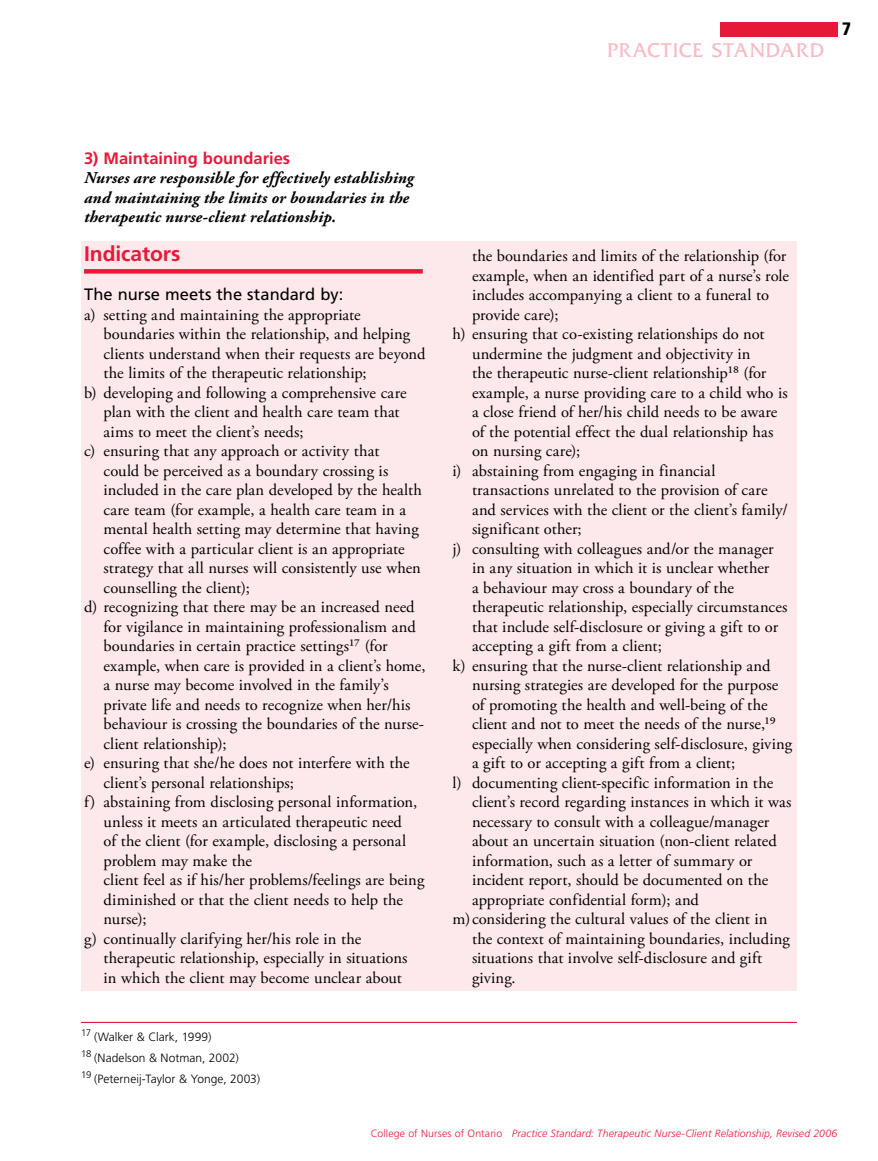
<style>
.page{position:relative;width:878px;height:1161px;background:#fff}
.page>*{position:absolute;margin:0;border:0;box-sizing:border-box;transform-origin:0 0}
.t1{font:21px "Friz Quadrata Std";letter-spacing:.045em;color:#f8bac4}
.t2{font:700 21px "Frutiger LT Std";letter-spacing:-.005em;color:#e71939}
.t3{font:900 condensed 18px "Frutiger LT Std";color:#000}
.t4{font:16.5px "Adobe Garamond Pro";letter-spacing:.005em;color:#000}
.t5{font:italic 700 16.5px/19.5px "Adobe Garamond Pro";letter-spacing:.005em;color:#000}
.t6{font:16.5px "Frutiger LT Std";color:#000}
.t7{font:700 16.5px "Frutiger LT Std";color:#e71939}
.t8{font:300 12px "Frutiger LT Std";letter-spacing:.005em;color:#000}
.t9{font:italic 300 10.5px "Frutiger LT Std";letter-spacing:.01em;color:#e71939}
.t10{font:300 9.6px "Frutiger LT Std";color:#000}
.s1{font-style:normal}
</style>
<div class="page">
<div style="left:719px;top:24px;width:118px;height:13px;background:#e71939"></div>
<div style="left:719px;top:22px;width:118px;height:14px;background:#e71939"></div>
<div style="left:81px;top:242px;width:715px;height:749px;background:#fde8eb"></div>
<div style="left:84px;top:269px;width:339px;height:5px;background:#e71939"></div>
<hr style="left:81px;top:1022px;width:715px;height:1px;background:#e71939">
<p class="t1" style="left:607px;top:39px;width:218px">PRACTICE STANDARD</p>
<p class="t3" style="left:842px;top:18px;width:11px">7</p>
<p class="t7" style="left:84px;top:148px;width:208px">3) Maintaining boundaries</p>
<p class="t5" style="left:84px;top:168px;width:331px">Nurses are responsible for effectively establishing and maintaining the limits or boundaries in the therapeutic nurse-client relationship.</p>
<p class="t2" style="left:84px;top:241px;width:98px">Indicators</p>
<p class="t6" style="left:84px;top:285px;width:261px">The nurse meets the standard by:</p>
<p class="t4" style="left:84px;top:304px;width:278px">a) setting and maintaining the appropriate</p>
<p class="t4" style="left:104px;top:324px;width:308px">boundaries within the relationship, and helping</p>
<p class="t4" style="left:104px;top:343px;width:323px">clients understand when their requests are beyond</p>
<p class="t4" style="left:104px;top:363px;width:265px">the limits of the therapeutic relationship;</p>
<p class="t4" style="left:84px;top:382px;width:324px">b) developing and following a comprehensive care</p>
<p class="t4" style="left:104px;top:402px;width:297px">plan with the client and health care team that</p>
<p class="t4" style="left:104px;top:421px;width:201px">aims to meet the client’s needs;</p>
<p class="t4" style="left:84px;top:441px;width:297px">c) ensuring that any approach or activity that</p>
<p class="t4" style="left:104px;top:460px;width:286px">could be perceived as a boundary crossing is</p>
<p class="t4" style="left:104px;top:480px;width:320px">included in the care plan developed by the health</p>
<p class="t4" style="left:104px;top:499px;width:304px">care team (for example, a health care team in a</p>
<p class="t4" style="left:104px;top:519px;width:316px">mental health setting may determine that having</p>
<p class="t4" style="left:104px;top:538px;width:303px">coffee with a particular client is an appropriate</p>
<p class="t4" style="left:104px;top:558px;width:319px">strategy that all nurses will consistently use when</p>
<p class="t4" style="left:104px;top:577px;width:148px">counselling the client);</p>
<p class="t4" style="left:84px;top:597px;width:332px">d) recognizing that there may be an increased need</p>
<p class="t4" style="left:104px;top:616px;width:314px">for vigilance in maintaining professionalism and</p>
<p class="t4" style="left:104px;top:636px;width:285px">boundaries in certain practice settings17 (for</p>
<p class="t4" style="left:104px;top:655px;width:323px">example, when care is provided in a client’s home,</p>
<p class="t4" style="left:104px;top:675px;width:287px">a nurse may become involved in the family’s</p>
<p class="t4" style="left:104px;top:694px;width:308px">private life and needs to recognize when her/his</p>
<p class="t4" style="left:104px;top:714px;width:322px">behaviour is crossing the boundaries of the nurse-</p>
<p class="t4" style="left:104px;top:733px;width:124px">client relationship);</p>
<p class="t4" style="left:84px;top:753px;width:327px">e) ensuring that she/he does not interfere with the</p>
<p class="t4" style="left:104px;top:772px;width:192px">client’s personal relationships;</p>
<p class="t4" style="left:84px;top:792px;width:334px">f) abstaining from disclosing personal information,</p>
<p class="t4" style="left:104px;top:811px;width:300px">unless it meets an articulated therapeutic need</p>
<p class="t4" style="left:104px;top:831px;width:304px">of the client (for example, disclosing a personal</p>
<p class="t4" style="left:104px;top:850px;width:150px">problem may make the</p>
<p class="t4" style="left:104px;top:870px;width:322px">client feel as if his/her problems/feelings are being</p>
<p class="t4" style="left:104px;top:889px;width:301px">diminished or that the client needs to help the</p>
<p class="t4" style="left:104px;top:909px;width:44px">nurse);</p>
<p class="t4" style="left:84px;top:928px;width:279px">g) continually clarifying her/his role in the</p>
<p class="t4" style="left:104px;top:948px;width:305px">therapeutic relationship, especially in situations</p>
<p class="t4" style="left:104px;top:967px;width:300px">in which the client may become unclear about</p>
<p class="t10" style="left:81px;top:1027px;width:12px">17</p>
<p class="t8" style="left:94px;top:1030px;width:119px">(Walker &amp; Clark, 1999)</p>
<p class="t10" style="left:81px;top:1048px;width:12px">18</p>
<p class="t8" style="left:94px;top:1051px;width:146px">(Nadelson &amp; Notman, 2002)</p>
<p class="t10" style="left:81px;top:1069px;width:12px">19</p>
<p class="t8" style="left:94px;top:1072px;width:167px">(Peterneij-Taylor &amp; Yonge, 2003)</p>
<p class="t4" style="left:472px;top:246px;width:316px">the boundaries and limits of the relationship (for</p>
<p class="t4" style="left:472px;top:265px;width:318px">example, when an identified part of a nurse’s role</p>
<p class="t4" style="left:472px;top:285px;width:298px">includes accompanying a client to a funeral to</p>
<p class="t4" style="left:472px;top:304px;width:88px">provide care);</p>
<p class="t4" style="left:452px;top:324px;width:313px">h) ensuring that co-existing relationships do not</p>
<p class="t4" style="left:472px;top:343px;width:280px">undermine the judgment and objectivity in</p>
<p class="t4" style="left:472px;top:363px;width:296px">the therapeutic nurse-client relationship18 (for</p>
<p class="t4" style="left:472px;top:382px;width:317px">example, a nurse providing care to a child who is</p>
<p class="t4" style="left:472px;top:402px;width:307px">a close friend of her/his child needs to be aware</p>
<p class="t4" style="left:472px;top:422px;width:303px">of the potential effect the dual relationship has</p>
<p class="t4" style="left:472px;top:441px;width:110px">on nursing care);</p>
<p class="t4" style="left:452px;top:461px;width:264px">i) abstaining from engaging in financial</p>
<p class="t4" style="left:472px;top:480px;width:297px">transactions unrelated to the provision of care</p>
<p class="t4" style="left:472px;top:500px;width:317px">and services with the client or the client’s family/</p>
<p class="t4" style="left:472px;top:519px;width:111px">significant other;</p>
<p class="t4" style="left:452px;top:539px;width:322px">j) consulting with colleagues and/or the manager</p>
<p class="t4" style="left:472px;top:558px;width:299px">in any situation in which it is unclear whether</p>
<p class="t4" style="left:472px;top:578px;width:263px">a behaviour may cross a boundary of the</p>
<p class="t4" style="left:472px;top:597px;width:317px">therapeutic relationship, especially circumstances</p>
<p class="t4" style="left:472px;top:617px;width:308px">that include self-disclosure or giving a gift to or</p>
<p class="t4" style="left:472px;top:636px;width:191px">accepting a gift from a client;</p>
<p class="t4" style="left:452px;top:656px;width:319px">k) ensuring that the nurse-client relationship and</p>
<p class="t4" style="left:472px;top:675px;width:308px">nursing strategies are developed for the purpose</p>
<p class="t4" style="left:472px;top:695px;width:297px">of promoting the health and well-being of the</p>
<p class="t4" style="left:472px;top:714px;width:305px">client and not to meet the needs of the nurse,19</p>
<p class="t4" style="left:472px;top:734px;width:322px">especially when considering self-disclosure, giving</p>
<p class="t4" style="left:472px;top:753px;width:265px">a gift to or accepting a gift from a client;</p>
<p class="t4" style="left:452px;top:773px;width:322px">l) documenting client-specific information in the</p>
<p class="t4" style="left:472px;top:792px;width:321px">client’s record regarding instances in which it was</p>
<p class="t4" style="left:472px;top:812px;width:299px">necessary to consult with a colleague/manager</p>
<p class="t4" style="left:472px;top:831px;width:306px">about an uncertain situation (non-client related</p>
<p class="t4" style="left:472px;top:851px;width:282px">information, such as a letter of summary or</p>
<p class="t4" style="left:472px;top:870px;width:298px">incident report, should be documented on the</p>
<p class="t4" style="left:472px;top:890px;width:228px">appropriate confidential form); and</p>
<p class="t4" style="left:452px;top:909px;width:316px">m)considering the cultural values of the client in</p>
<p class="t4" style="left:472px;top:929px;width:319px">the context of maintaining boundaries, including</p>
<p class="t4" style="left:472px;top:948px;width:292px">situations that involve self-disclosure and gift</p>
<p class="t4" style="left:472px;top:968px;width:45px">giving.</p>
<p class="t9" style="left:371px;top:1128px;width:468px"><span class="s1">College of Nurses of Ontario</span> Practice Standard: Therapeutic Nurse-Client Relationship, Revised 2006</p>
</div>
